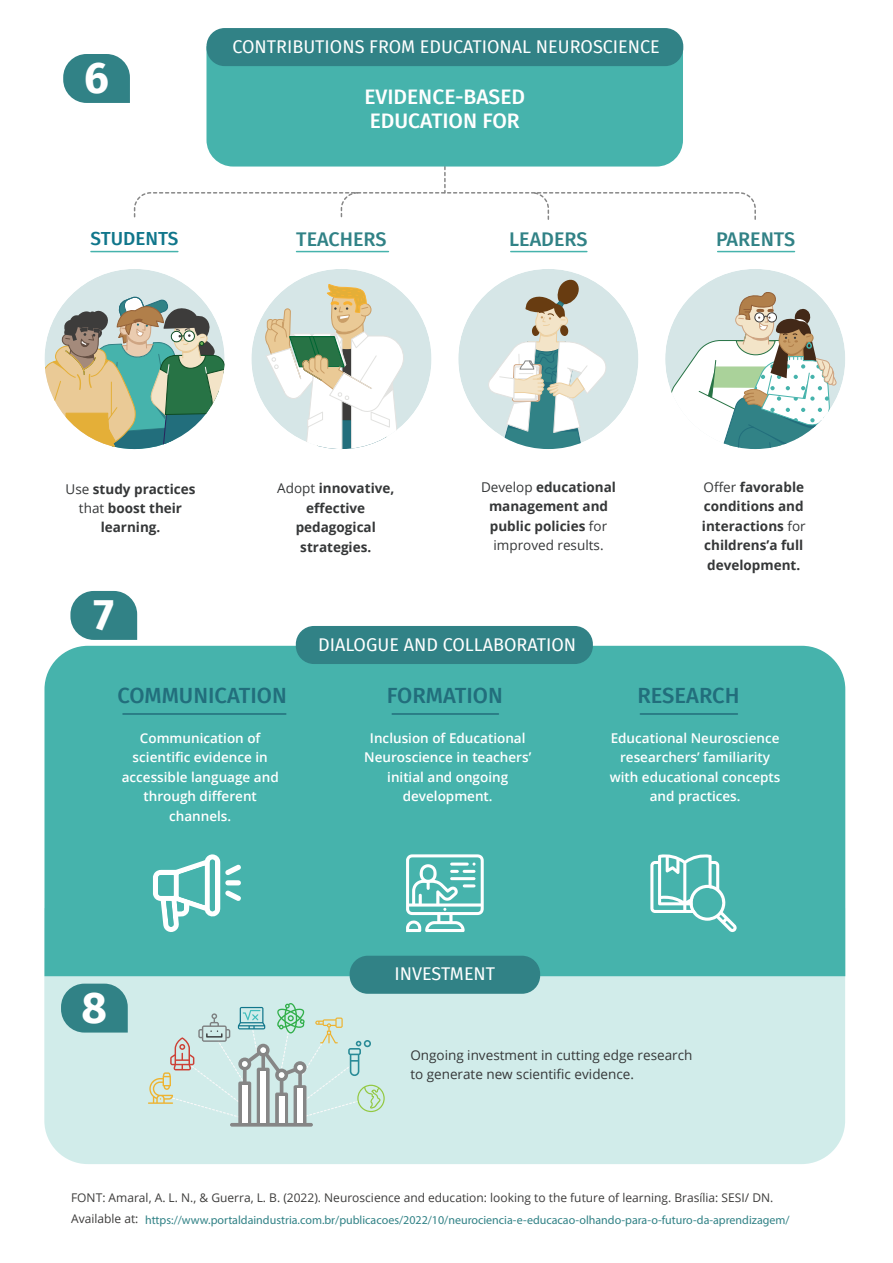
<style>
.page{position:relative;width:893px;height:1263px;background:#fff}
.page>*{position:absolute;margin:0;border:0;box-sizing:border-box;transform-origin:0 0}
.t1{font:700 43.95px "Fira Sans";color:#fff}
.t2{font:500 21.9px "Fira Sans";color:#226e7c}
.t3{font:500 21px/24px "Fira Sans";color:#fff}
.t4{font:500 19.8px "Fira Sans";color:#318286}
.t5{font:500 18.9px "Fira Sans";color:#10768b}
.t6{font:18px "Fira Sans";color:#fff}
.t7{font:600 13.5px/19.5px "Open Sans";color:#fff;text-align:center}
.t8{font:700 13.5px/19.5px "Open Sans";color:#353738;text-align:center}
.t9{font:13.5px/19.5px "Open Sans";color:#353738}
.t10{font:12px/20.9px "Open Sans";color:#3d3c3b}
.t11{font:12px "Myriad Pro";color:#318286}
.s1{font-weight:400}
</style>
<div class="page">
<div style="left:44px;top:976px;width:801px;height:188px;background:#d1ecea"></div>
<div style="left:44px;top:646px;width:801px;height:330px;background:#46b3ac"></div>
<div style="left:44px;top:269px;width:181px;height:180px;background:#d6e6e7;border-radius:50%"></div>
<svg style="left:44px;top:295px;width:181px;height:154px"></svg>
<div style="left:251px;top:269px;width:181px;height:180px;background:#d6e6e7;border-radius:50%"></div>
<svg style="left:265px;top:284px;width:145px;height:165px"></svg>
<div style="left:458px;top:269px;width:180px;height:180px;background:#d6e6e7;border-radius:50%"></div>
<svg style="left:488px;top:278px;width:120px;height:171px"></svg>
<div style="left:665px;top:269px;width:180px;height:180px;background:#d6e6e7;border-radius:50%"></div>
<svg style="left:668px;top:291px;width:169px;height:158px"></svg>
<hr style="left:91px;top:251px;width:87px;height:1px;background:#46b3ac">
<hr style="left:297px;top:251px;width:91px;height:1px;background:#46b3ac">
<hr style="left:511px;top:251px;width:76px;height:1px;background:#46b3ac">
<hr style="left:718px;top:251px;width:76px;height:1px;background:#46b3ac">
<svg style="left:133px;top:167px;width:623px;height:53px"></svg>
<div style="left:296px;top:626px;width:297px;height:38px;background:#318286;border-radius:18px"></div>
<div style="left:350px;top:956px;width:190px;height:38px;background:#318286;border-radius:18px"></div>
<div style="left:206px;top:52px;width:477px;height:115px;background:#46b3ac"></div>
<div style="left:206px;top:28px;width:477px;height:38px;background:#318286;border-radius:18px"></div>
<hr style="left:640px;top:713px;width:97px;height:2px;background:#226e7c">
<svg style="left:650px;top:853px;width:87px;height:79px"></svg>
<hr style="left:123px;top:713px;width:163px;height:2px;background:#226e7c">
<svg style="left:153px;top:854px;width:88px;height:78px"></svg>
<hr style="left:392px;top:713px;width:106px;height:2px;background:#226e7c">
<svg style="left:406px;top:854px;width:78px;height:78px"></svg>
<svg style="left:148px;top:1003px;width:237px;height:123px;background:#c6ded9"></svg>
<div style="left:242px;top:1085px;width:6px;height:38px;background:#fff"></div>
<div style="left:260px;top:1071px;width:6px;height:52px;background:#fff"></div>
<div style="left:279px;top:1096px;width:5px;height:27px;background:#fff"></div>
<div style="left:297px;top:1089px;width:6px;height:34px;background:#fff"></div>
<svg style="left:63px;top:54px;width:67px;height:49px;background:#489093"></svg>
<svg style="left:70px;top:591px;width:67px;height:49px;background:#489093"></svg>
<svg style="left:61px;top:984px;width:67px;height:48px;background:#418d90"></svg>
<h1 class="t1" style="left:84px;top:41px;width:26px">6</h1>
<h3 class="t6" style="left:232px;top:33px;width:429px">CONTRIBUTIONS FROM EDUCATIONAL NEUROSCIENCE</h3>
<h3 class="t3" style="left:364px;top:84px;width:162px">EVIDENCE-BASED<br>EDUCATION FOR</h3>
<h3 class="t5" style="left:91px;top:223px;width:89px">STUDENTS</h3>
<h3 class="t4" style="left:296px;top:223px;width:92px">TEACHERS</h3>
<h3 class="t4" style="left:509px;top:223px;width:80px">LEADERS</h3>
<h3 class="t4" style="left:716px;top:223px;width:81px">PARENTS</h3>
<p class="t8" style="left:66px;top:478px;width:131px"><span class="s1">Use</span> study practices <span class="s1">that</span> boost their learning.</p>
<p class="t8" style="left:277px;top:478px;width:119px"><span class="s1">Adopt</span> innovative, effective pedagogical strategies.</p>
<p class="t8" style="left:481px;top:477px;width:137px"><span class="s1">Develop</span> educational management and public policies <span class="s1">for improved results.</span></p>
<p class="t8" style="left:702px;top:477px;width:105px"><span class="s1">Offer</span> favorable conditions and interactions <span class="s1">for </span>childrens’a full development.</p>
<h1 class="t1" style="left:94px;top:578px;width:22px">7</h1>
<h3 class="t6" style="left:318px;top:631px;width:259px">DIALOGUE AND COLLABORATION</h3>
<h2 class="t2" style="left:118px;top:678px;width:171px">COMMUNICATION</h2>
<h2 class="t2" style="left:387px;top:678px;width:117px">FORMATION</h2>
<h2 class="t2" style="left:637px;top:678px;width:104px">RESEARCH</h2>
<p class="t7" style="left:122px;top:728px;width:159px">Communication of scientific evidence in accessible language and through different channels.</p>
<p class="t7" style="left:364px;top:728px;width:169px">Inclusion of Educational<br>Neuroscience in teachers’ initial and ongoing development.</p>
<p class="t7" style="left:610px;top:728px;width:172px">Educational Neuroscience researchers’ familiarity with educational concepts and practices.</p>
<h1 class="t1" style="left:82px;top:970px;width:27px">8</h1>
<h3 class="t6" style="left:395px;top:960px;width:102px">INVESTMENT</h3>
<p class="t9" style="left:410px;top:1045px;width:284px">Ongoing investment in cutting edge research to generate new scientific evidence.</p>
<p class="t10" style="left:71px;top:1187px;width:704px">FONT: Amaral, A. L. N., &amp; Guerra, L. B. (2022). Neuroscience and education: looking to the future of learning. Brasília: SESI/ DN.<br>Available at:</p>
<p class="t11" style="left:145px;top:1212px;width:646px">https://www.portaldaindustria.com.br/publicacoes/2022/10/neurociencia-e-educacao-olhando-para-o-futuro-da-aprendizagem/</p>
</div>
